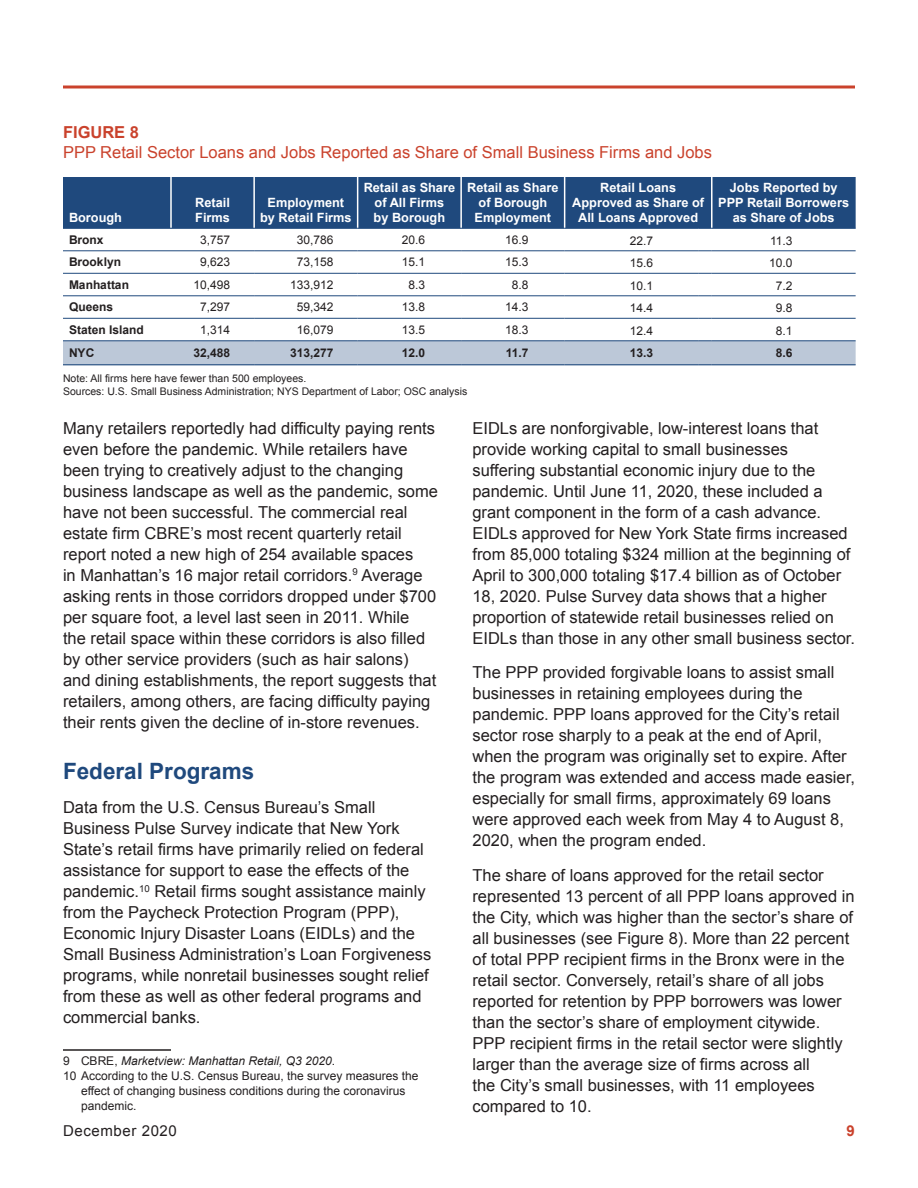
<style>
.page{position:relative;width:918px;height:1188px;background:#fff}
.page>*{position:absolute;margin:0;border:0;box-sizing:border-box;transform-origin:0 0}
._2_Subheads{font:700 22.5px "Arial";color:#1f497d}
._3_Body_Text{font:16.5px/21px "Arial";color:#231f20}
._7_Figures{font:16.5px/19.5px "Arial";color:#ca422c}
.t1{font:15px "Arial";letter-spacing:.04em;color:#231f20}
.t2{font:700 15px "Arial";color:#ca422c}
.Table_Heads{font:700 12.75px/15px "Arial";color:#fff;text-align:center}
._1_Section_Heads{font:12px "Arial";color:#231f20}
._8_Footnotes{font:12px/15px "Arial";color:#231f20}
._1_Section_Heads-2{font:700 12px "Arial";color:#231f20}
._8_Footnotes-2{font:italic 12px "Arial";color:#231f20}
.Source{font:10.5px/13.5px "Arial";color:#231f20}
.s1{font-weight:700}
.s2{font-style:normal}
</style>
<div class="page">
<hr style="left:63px;top:86px;width:792px;height:2px;background:#ca422c">
<hr style="left:63px;top:1049px;width:108px;height:2px;background:#231f20">
<div style="left:63px;top:177px;width:793px;height:52px;background:#1f497d"></div>
<hr style="left:712px;top:228px;width:144px;height:1px;background:#1f497d">
<hr style="left:63px;top:250px;width:108px;height:1px;background:#1f497d">
<hr style="left:171px;top:250px;width:83px;height:1px;background:#1f497d">
<hr style="left:254px;top:250px;width:104px;height:1px;background:#1f497d">
<hr style="left:358px;top:250px;width:103px;height:1px;background:#1f497d">
<hr style="left:461px;top:250px;width:104px;height:1px;background:#1f497d">
<hr style="left:565px;top:250px;width:133px;height:1px;background:#1f497d">
<svg style="left:698px;top:250px;width:14px;height:1px"></svg>
<hr style="left:712px;top:250px;width:144px;height:1px;background:#1f497d">
<hr style="left:63px;top:273px;width:108px;height:1px;background:#1f497d">
<hr style="left:171px;top:273px;width:83px;height:1px;background:#1f497d">
<hr style="left:254px;top:273px;width:104px;height:1px;background:#1f497d">
<hr style="left:358px;top:273px;width:103px;height:1px;background:#1f497d">
<hr style="left:461px;top:273px;width:104px;height:1px;background:#1f497d">
<hr style="left:565px;top:273px;width:133px;height:1px;background:#1f497d">
<svg style="left:698px;top:273px;width:14px;height:1px"></svg>
<hr style="left:712px;top:273px;width:144px;height:1px;background:#1f497d">
<hr style="left:63px;top:295px;width:108px;height:1px;background:#1f497d">
<hr style="left:171px;top:295px;width:83px;height:1px;background:#1f497d">
<hr style="left:254px;top:295px;width:104px;height:1px;background:#1f497d">
<hr style="left:358px;top:295px;width:103px;height:1px;background:#1f497d">
<hr style="left:461px;top:295px;width:104px;height:1px;background:#1f497d">
<hr style="left:565px;top:295px;width:133px;height:1px;background:#1f497d">
<svg style="left:698px;top:295px;width:14px;height:1px"></svg>
<hr style="left:712px;top:295px;width:144px;height:1px;background:#1f497d">
<hr style="left:63px;top:318px;width:108px;height:1px;background:#1f497d">
<hr style="left:171px;top:318px;width:83px;height:1px;background:#1f497d">
<hr style="left:254px;top:318px;width:104px;height:1px;background:#1f497d">
<hr style="left:358px;top:318px;width:103px;height:1px;background:#1f497d">
<hr style="left:461px;top:318px;width:104px;height:1px;background:#1f497d">
<hr style="left:565px;top:318px;width:133px;height:1px;background:#1f497d">
<svg style="left:698px;top:318px;width:14px;height:1px"></svg>
<hr style="left:712px;top:318px;width:144px;height:1px;background:#1f497d">
<svg style="left:63px;top:340px;width:793px;height:25px;background:#b2c0d2"></svg>
<hr style="left:712px;top:340px;width:144px;height:1px;background:#1f497d">
<p class="_7_Figures" style="left:63px;top:123px;width:650px"><span class="s1">FIGURE 8<br></span>PPP Retail Sector Loans and Jobs Reported as Share of Small Business Firms and Jobs</p>
<p class="Table_Heads" style="left:69px;top:211px;width:55px">Borough</p>
<p class="Table_Heads" style="left:195px;top:196px;width:36px;text-align:left">Retail<br>Firms</p>
<p class="Table_Heads" style="left:260px;top:196px;width:93px">Employment by Retail Firms</p>
<p class="Table_Heads" style="left:364px;top:181px;width:93px">Retail as Share of All Firms<br>by Borough</p>
<p class="Table_Heads" style="left:467px;top:181px;width:93px">Retail as Share of Borough<br>Employment</p>
<p class="Table_Heads" style="left:572px;top:181px;width:133px">Retail Loans<br>Approved as Share of<br>All Loans Approved</p>
<p class="Table_Heads" style="left:718px;top:181px;width:132px">Jobs Reported by<br>PPP Retail Borrowers as Share of Jobs</p>
<p class="_1_Section_Heads-2" style="left:69px;top:232px;width:36px">Bronx</p>
<p class="_1_Section_Heads" style="left:200px;top:232px;width:32px">3,757</p>
<p class="_1_Section_Heads" style="left:297px;top:232px;width:38px">30,786</p>
<p class="_1_Section_Heads" style="left:402px;top:232px;width:25px">20.6</p>
<p class="_1_Section_Heads" style="left:505px;top:232px;width:25px">16.9</p>
<p class="_1_Section_Heads" style="left:630px;top:233px;width:25px">22.7</p>
<p class="_1_Section_Heads" style="left:770px;top:233px;width:24px">11.3</p>
<p class="_1_Section_Heads-2" style="left:69px;top:254px;width:54px">Brooklyn</p>
<p class="_1_Section_Heads" style="left:200px;top:254px;width:32px">9,623</p>
<p class="_1_Section_Heads" style="left:297px;top:254px;width:38px">73,158</p>
<p class="_1_Section_Heads" style="left:402px;top:254px;width:25px">15.1</p>
<p class="_1_Section_Heads" style="left:505px;top:254px;width:25px">15.3</p>
<p class="_1_Section_Heads" style="left:630px;top:255px;width:25px">15.6</p>
<p class="_1_Section_Heads" style="left:769px;top:255px;width:25px">10.0</p>
<p class="_1_Section_Heads-2" style="left:69px;top:277px;width:61px">Manhattan</p>
<p class="_1_Section_Heads" style="left:193px;top:277px;width:38px">10,498</p>
<p class="_1_Section_Heads" style="left:290px;top:277px;width:45px">133,912</p>
<p class="_1_Section_Heads" style="left:408px;top:277px;width:18px">8.3</p>
<p class="_1_Section_Heads" style="left:512px;top:277px;width:18px">8.8</p>
<p class="_1_Section_Heads" style="left:630px;top:278px;width:25px">10.1</p>
<p class="_1_Section_Heads" style="left:776px;top:278px;width:18px">7.2</p>
<p class="_1_Section_Heads-2" style="left:69px;top:299px;width:46px">Queens</p>
<p class="_1_Section_Heads" style="left:200px;top:299px;width:32px">7,297</p>
<p class="_1_Section_Heads" style="left:297px;top:299px;width:38px">59,342</p>
<p class="_1_Section_Heads" style="left:402px;top:299px;width:25px">13.8</p>
<p class="_1_Section_Heads" style="left:505px;top:299px;width:25px">14.3</p>
<p class="_1_Section_Heads" style="left:630px;top:300px;width:25px">14.4</p>
<p class="_1_Section_Heads" style="left:776px;top:300px;width:18px">9.8</p>
<p class="_1_Section_Heads-2" style="left:69px;top:322px;width:76px">Staten Island</p>
<p class="_1_Section_Heads" style="left:200px;top:322px;width:32px">1,314</p>
<p class="_1_Section_Heads" style="left:297px;top:322px;width:38px">16,079</p>
<p class="_1_Section_Heads" style="left:402px;top:322px;width:25px">13.5</p>
<p class="_1_Section_Heads" style="left:505px;top:322px;width:25px">18.3</p>
<p class="_1_Section_Heads" style="left:630px;top:323px;width:25px">12.4</p>
<p class="_1_Section_Heads" style="left:776px;top:323px;width:18px">8.1</p>
<p class="_1_Section_Heads-2" style="left:69px;top:345px;width:27px">NYC</p>
<p class="_1_Section_Heads-2" style="left:193px;top:345px;width:38px">32,488</p>
<p class="_1_Section_Heads-2" style="left:290px;top:345px;width:45px">313,277</p>
<p class="_1_Section_Heads-2" style="left:402px;top:345px;width:25px">12.0</p>
<p class="_1_Section_Heads-2" style="left:506px;top:345px;width:24px">11.7</p>
<p class="_1_Section_Heads-2" style="left:630px;top:345px;width:25px">13.3</p>
<p class="_1_Section_Heads-2" style="left:776px;top:345px;width:18px">8.6</p>
<p class="Source" style="left:63px;top:372px;width:406px">Note: All firms here have fewer than 500 employees.<br>Sources: U.S. Small Business Administration; NYS Department of Labor; OSC analysis</p>
<p class="_3_Body_Text" style="left:63px;top:417px;width:377px">Many retailers reportedly had difficulty paying rents even before the pandemic. While retailers have been trying to creatively adjust to the changing business landscape as well as the pandemic, some have not been successful. The commercial real estate firm CBRE’s most recent quarterly retail report noted a new high of 254 available spaces<br>in Manhattan’s 16 major retail corridors.<sup>9</sup> Average asking rents in those corridors dropped under $700 per square foot, a level last seen in 2011. While<br>the retail space within these corridors is also filled by other service providers (such as hair salons) and dining establishments, the report suggests that retailers, among others, are facing difficulty paying their rents given the decline of in-store revenues.</p>
<p class="_2_Subheads" style="left:63px;top:756px;width:193px">Federal Programs</p>
<p class="_3_Body_Text" style="left:63px;top:797px;width:370px">Data from the U.S. Census Bureau’s Small Business Pulse Survey indicate that New York State’s retail firms have primarily relied on federal assistance for support to ease the effects of the pandemic.<sup>10</sup> Retail firms sought assistance mainly from the Paycheck Protection Program (PPP), Economic Injury Disaster Loans (EIDLs) and the Small Business Administration’s Loan Forgiveness programs, while nonretail businesses sought relief from these as well as other federal programs and commercial banks.</p>
<p class="_8_Footnotes-2" style="left:63px;top:1053px;width:274px"><span class="s2">9 CBRE,</span> Marketview: Manhattan Retail, Q3 2020<span class="s2">.</span></p>
<p class="_8_Footnotes" style="left:81px;top:1068px;width:339px;text-indent:-18px">10 According to the U.S. Census Bureau, the survey measures the effect of changing business conditions during the coronavirus pandemic.</p>
<p class="_3_Body_Text" style="left:472px;top:417px;width:384px">EIDLs are nonforgivable, low-interest loans that provide working capital to small businesses suffering substantial economic injury due to the pandemic. Until June 11, 2020, these included a grant component in the form of a cash advance.<br>EIDLs approved for New York State firms increased from 85,000 totaling $324 million at the beginning of April to 300,000 totaling $17.4 billion as of October 18, 2020. Pulse Survey data shows that a higher proportion of statewide retail businesses relied on EIDLs than those in any other small business sector.</p>
<p class="_3_Body_Text" style="left:472px;top:662px;width:384px">The PPP provided forgivable loans to assist small businesses in retaining employees during the pandemic. PPP loans approved for the City’s retail sector rose sharply to a peak at the end of April, when the program was originally set to expire. After the program was extended and access made easier, especially for small firms, approximately 69 loans were approved each week from May 4 to August 8, 2020, when the program ended.</p>
<p class="_3_Body_Text" style="left:472px;top:864px;width:384px">The share of loans approved for the retail sector represented 13 percent of all PPP loans approved in the City, which was higher than the sector’s share of all businesses (see Figure 8). More than 22 percent of total PPP recipient firms in the Bronx were in the retail sector. Conversely, retail’s share of all jobs reported for retention by PPP borrowers was lower than the sector’s share of employment citywide.<br>PPP recipient firms in the retail sector were slightly larger than the average size of firms across all<br>the City’s small businesses, with 11 employees compared to 10.</p>
<p class="t1" style="left:63px;top:1121px;width:115px">December 2020</p>
<p class="t2" style="left:847px;top:1121px;width:10px">9</p>
</div>
